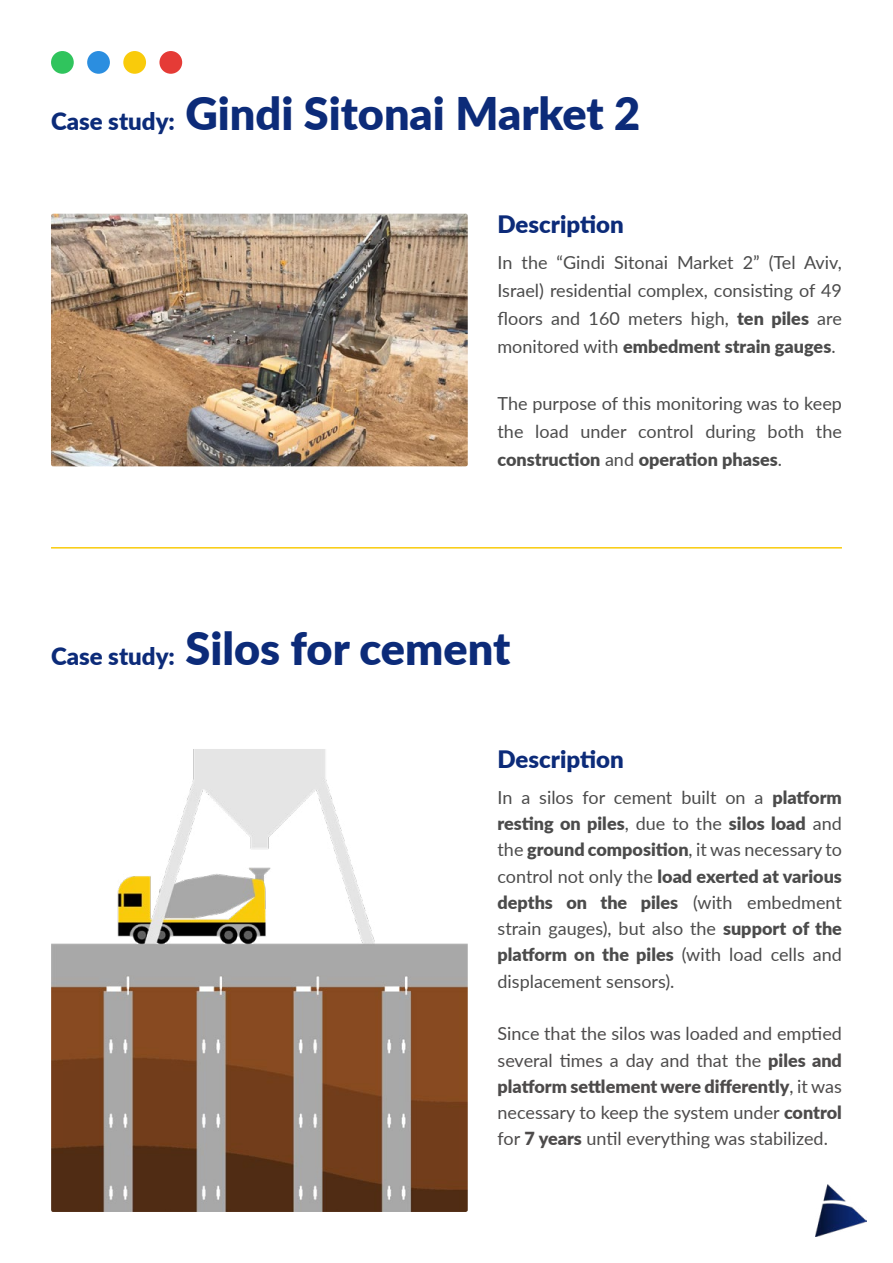
<style>
.page{position:relative;width:893px;height:1263px;background:#fff}
.page>*{position:absolute;margin:0;border:0;box-sizing:border-box;transform-origin:0 0}
.t1{font:900 45px "Lato";color:#0c2b79}
.t2{font:900 24px "Lato";color:#0c2b79}
.t3{font:18px/26.2px "Lato";color:#4b4b4b;text-align:justify}
.t4{font:18px/26.2px "Lato";color:#4d4b4b;text-align:justify}
.s1{font-size:24px}
.s2{font-weight:900}
</style>
<div class="page">
<img style="left:815px;top:1184px;width:52px;height:52px">
<img style="left:51px;top:214px;width:417px;height:252px">
<hr style="left:51px;top:547px;width:791px;height:1px;background:#f9cb0b">
<img style="left:51px;top:749px;width:417px;height:463px">
<div style="left:51px;top:51px;width:23px;height:23px;background:#30c45d;border-radius:50%"></div>
<div style="left:87px;top:51px;width:23px;height:23px;background:#2b8ee0;border-radius:50%"></div>
<div style="left:123px;top:51px;width:23px;height:23px;background:#f9cb0b;border-radius:50%"></div>
<div style="left:159px;top:51px;width:23px;height:23px;background:#e53b36;border-radius:50%"></div>
<h1 class="t1" style="left:51px;top:86px;width:591px"><span class="s1">Case study:</span> Gindi Sitonai Market 2</h1>
<h2 class="t2" style="left:497px;top:209px;width:128px">Description</h2>
<p class="t3" style="left:497px;top:247px;width:346px;line-height:28.2px">In the “Gindi Sitonai Market 2” (Tel Aviv, Israel) residential complex, consisting of 49 floors and 160 meters high, <span class="s2">ten piles</span> are monitored with <span class="s2">embedment strain gauges</span>.</p>
<p class="t3" style="left:497px;top:389px;width:346px;line-height:28.2px">The purpose of this monitoring was to keep the load under control during both the <span class="s2">construction</span> and <span class="s2">operation phases</span>.</p>
<h1 class="t1" style="left:51px;top:621px;width:461px"><span class="s1">Case study:</span> Silos for cement</h1>
<h2 class="t2" style="left:497px;top:745px;width:128px">Description</h2>
<p class="t3" style="left:497px;top:784px;width:346px">In a silos for cement built on a <span class="s2">platform resting on piles</span>, due to the <span class="s2">silos load</span> and the <span class="s2">ground composition</span>, it was necessary to control not only the <span class="s2">load exerted at various depths on the piles</span> (with embedment strain gauges), but also the <span class="s2">support of the platform on the piles</span> (with load cells and displacement sensors).</p>
<p class="t4" style="left:497px;top:1020px;width:346px">Since that the silos was loaded and emptied several times a day and that the <span class="s2">piles and platform settlement were differently</span>, it was necessary to keep the system under <span class="s2">control </span>for <span class="s2">7 years</span> until everything was stabilized.</p>
</div>
